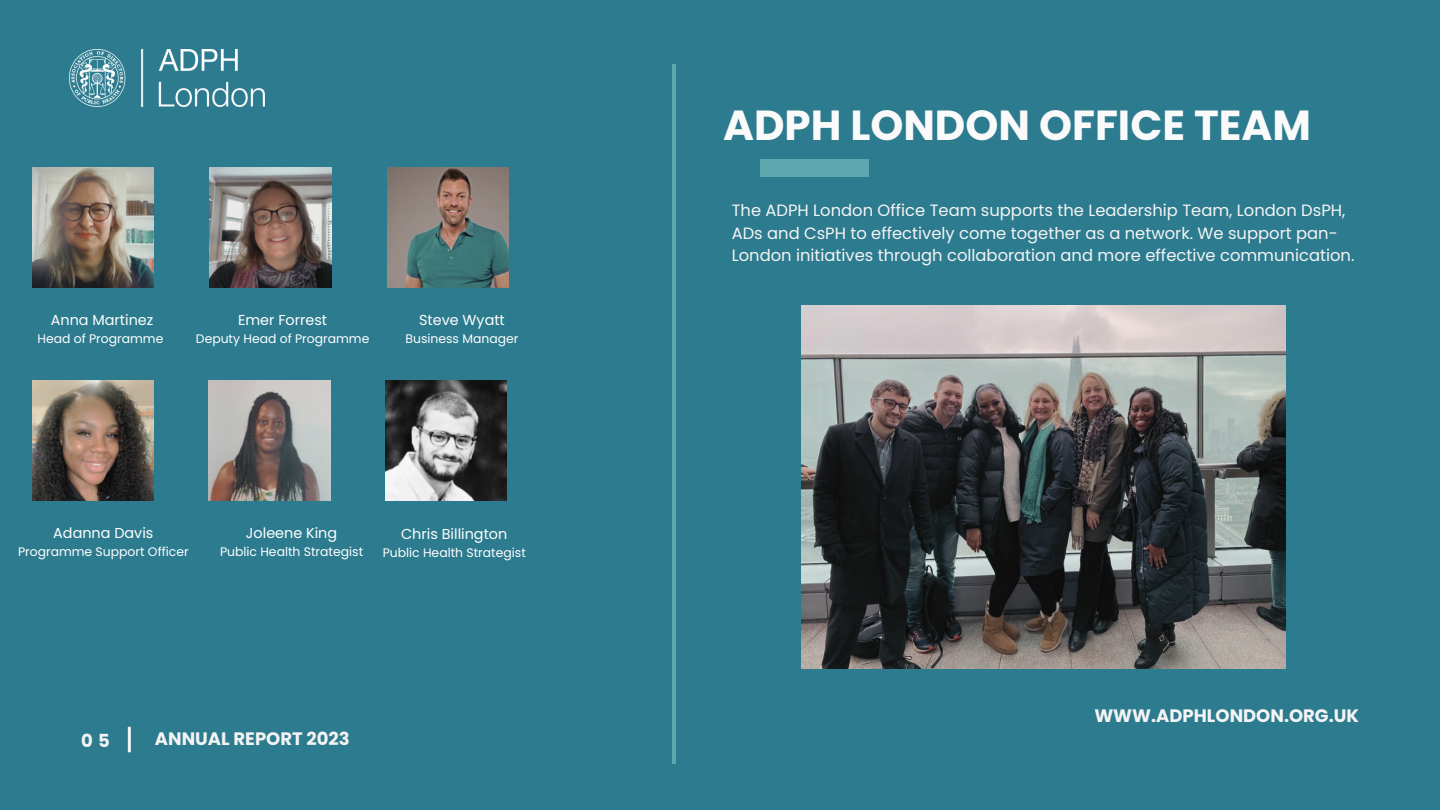
<style>
.page{position:relative;width:1440px;height:810px;background:#2c7b8f}
.page>*{position:absolute;margin:0;border:0;box-sizing:border-box;transform-origin:0 0}
.t1{font:700 42px "Poppins";color:#fafafa}
.t2{font:700 18px "Poppins";color:#f4f4f4}
.t3{font:16.4px/22.5px "Poppins";color:#f4f4f4}
.t4{font:14.4px "Poppins";color:#fff}
.t5{font:12.4px "Poppins";color:#fff}
</style>
<div class="page">
<hr style="left:672px;top:65px;width:3px;height:699px;background:#5da8af">
<img style="left:32px;top:168px;width:122px;height:120px">
<hr style="left:128px;top:727px;width:3px;height:25px;background:#f4f4f4">
<img style="left:387px;top:168px;width:122px;height:120px">
<img style="left:32px;top:381px;width:122px;height:120px">
<img style="left:209px;top:381px;width:121px;height:120px">
<img style="left:210px;top:168px;width:121px;height:120px">
<img style="left:385px;top:381px;width:122px;height:120px">
<img style="left:69px;top:50px;width:195px;height:56px">
<img style="left:801px;top:306px;width:485px;height:363px">
<div style="left:760px;top:159px;width:109px;height:17px;background:#5da8af"></div>
<p class="t1" style="left:723px;top:96px;width:590px">ADPH LONDON OFFICE TEAM</p>
<p class="t3" style="left:732px;top:199px;width:624px">The ADPH London Office Team supports the Leadership Team, London DsPH,<br>ADs and CsPH to effectively come together as a network. We support pan-<br>London initiatives through collaboration and more effective communication.</p>
<p class="t4" style="left:51px;top:310px;width:104px">Anna Martinez</p>
<p class="t5" style="left:37px;top:330px;width:127px">Head of Programme</p>
<p class="t4" style="left:238px;top:310px;width:91px">Emer Forrest</p>
<p class="t5" style="left:196px;top:330px;width:175px">Deputy Head of Programme</p>
<p class="t4" style="left:419px;top:310px;width:87px">Steve Wyatt</p>
<p class="t5" style="left:406px;top:330px;width:114px">Business Manager</p>
<p class="t4" style="left:53px;top:523px;width:102px">Adanna Davis</p>
<p class="t5" style="left:18px;top:543px;width:172px">Programme Support Officer</p>
<p class="t4" style="left:246px;top:523px;width:93px">Joleene King</p>
<p class="t5" style="left:220px;top:543px;width:145px">Public Health Strategist</p>
<p class="t4" style="left:401px;top:524px;width:108px">Chris Billington</p>
<p class="t5" style="left:383px;top:544px;width:145px">Public Health Strategist</p>
<p class="t2" style="left:1094px;top:703px;width:266px">WWW.ADPHLONDON.ORG.UK</p>
<p class="t2" style="left:81px;top:729px;width:30px">0 5</p>
<p class="t2" style="left:155px;top:726px;width:196px">ANNUAL REPORT 2023</p>
</div>
